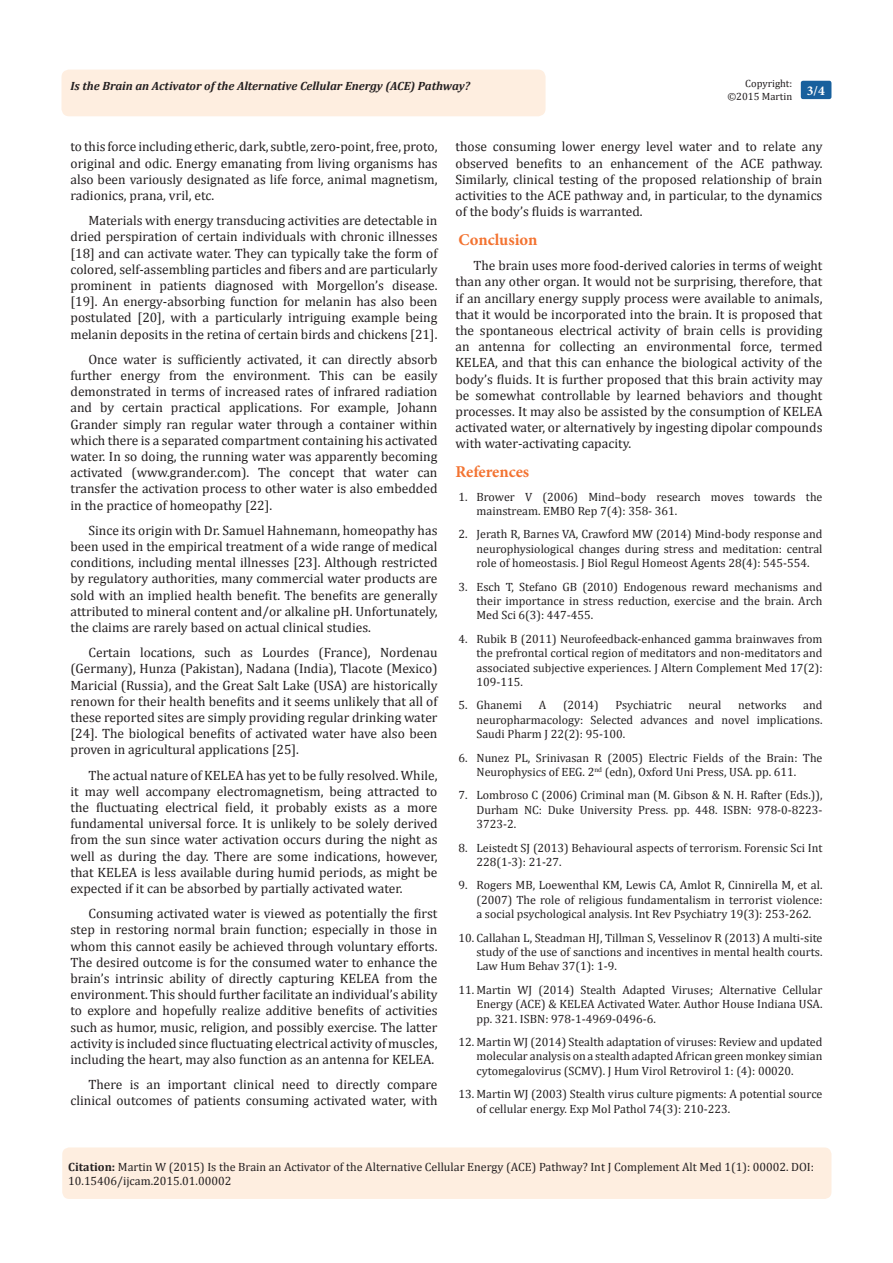
<style>
.page{position:relative;width:893px;height:1263px;background:#fff}
.page>*{position:absolute;margin:0;border:0;box-sizing:border-box;transform-origin:0 0}
.t1{font:700 16.5px "Minion Pro";letter-spacing:-.005em;color:#f37331}
.t2{font:13.5px/16.2px "Cambria";color:#231f20;text-align:justify}
.t3{font:700 13.5px "Minion Pro";color:#fff}
.t4{font:12px/14.4px "Cambria";color:#231f20;text-align:justify}
.t5{font:italic 700 12px "Cambria";color:#231f20}
.t6{font:10.5px "Cambria";color:#231f20}
.s1{font-weight:700}
</style>
<div class="page">
<div style="left:62px;top:70px;width:484px;height:46px;background:#feeee0;border-radius:8px"></div>
<div style="left:62px;top:1147px;width:769px;height:52px;background:#feeee0;border-radius:7px"></div>
<div style="left:801px;top:81px;width:30px;height:18px;background:#18609d;border-radius:2px"></div>
<p class="t5" style="left:70px;top:78px;width:401px">Is the Brain an Activator of the Alternative Cellular Energy (ACE) Pathway?</p>
<p class="t6" style="left:745px;top:78px;width:48px">Copyright:</p>
<p class="t6" style="left:727px;top:90px;width:66px">©2015 Martin</p>
<p class="t3" style="left:807px;top:81px;width:19px">3/4</p>
<p class="t2" style="left:70px;top:139px;width:368px">to this force including etheric, dark, subtle, zero-point, free, proto, original and odic. Energy emanating from living organisms has also been variously designated as life force, animal magnetism, radionics, prana, vril, etc.</p>
<p class="t2" style="left:70px;top:212px;width:368px;text-indent:18px">Materials with energy transducing activities are detectable in dried perspiration of certain individuals with chronic illnesses [18] and can activate water. They can typically take the form of colored, self-assembling particles and fibers and are particularly prominent in patients diagnosed with Morgellon’s disease. [19]. An energy-absorbing function for melanin has also been postulated [20], with a particularly intriguing example being melanin deposits in the retina of certain birds and chickens [21].</p>
<p class="t2" style="left:70px;top:351px;width:368px;text-indent:18px">Once water is sufficiently activated, it can directly absorb further energy from the environment. This can be easily demonstrated in terms of increased rates of infrared radiation and by certain practical applications. For example, Johann Grander simply ran regular water through a container within which there is a separated compartment containing his activated water. In so doing, the running water was apparently becoming activated (www.grander.com). The concept that water can transfer the activation process to other water is also embedded in the practice of homeopathy [22].</p>
<p class="t2" style="left:70px;top:522px;width:368px;text-indent:18px">Since its origin with Dr. Samuel Hahnemann, homeopathy has been used in the empirical treatment of a wide range of medical conditions, including mental illnesses [23]. Although restricted by regulatory authorities, many commercial water products are sold with an implied health benefit. The benefits are generally attributed to mineral content and/or alkaline pH. Unfortunately, the claims are rarely based on actual clinical studies.</p>
<p class="t2" style="left:70px;top:644px;width:368px;text-indent:18px">Certain locations, such as Lourdes (France), Nordenau (Germany), Hunza (Pakistan), Nadana (India), Tlacote (Mexico)<br>Maricial (Russia), and the Great Salt Lake (USA) are historically renown for their health benefits and it seems unlikely that all of these reported sites are simply providing regular drinking water [24]. The biological benefits of activated water have also been proven in agricultural applications [25].</p>
<p class="t2" style="left:70px;top:767px;width:368px;text-indent:18px">The actual nature of KELEA has yet to be fully resolved. While, it may well accompany electromagnetism, being attracted to the fluctuating electrical field, it probably exists as a more fundamental universal force. It is unlikely to be solely derived from the sun since water activation occurs during the night as well as during the day. There are some indications, however, that KELEA is less available during humid periods, as might be expected if it can be absorbed by partially activated water.</p>
<p class="t2" style="left:70px;top:905px;width:368px;text-indent:18px">Consuming activated water is viewed as potentially the first step in restoring normal brain function; especially in those in whom this cannot easily be achieved through voluntary efforts.<br>The desired outcome is for the consumed water to enhance the brain’s intrinsic ability of directly capturing KELEA from the environment. This should further facilitate an individual’s ability to explore and hopefully realize additive benefits of activities such as humor, music, religion, and possibly exercise. The latter activity is included since fluctuating electrical activity of muscles, including the heart, may also function as an antenna for KELEA.</p>
<p class="t2" style="left:70px;top:1076px;width:368px;text-align:right">There is an important clinical need to directly compare clinical outcomes of patients consuming activated water, with</p>
<p class="t2" style="left:455px;top:139px;width:368px">those consuming lower energy level water and to relate any observed benefits to an enhancement of the ACE pathway.<br>Similarly, clinical testing of the proposed relationship of brain activities to the ACE pathway and, in particular, to the dynamics of the body’s fluids is warranted.</p>
<p class="t1" style="left:458px;top:228px;width:81px">Conclusion</p>
<p class="t2" style="left:455px;top:257px;width:368px;text-indent:18px">The brain uses more food-derived calories in terms of weight than any other organ. It would not be surprising, therefore, that if an ancillary energy supply process were available to animals, that it would be incorporated into the brain. It is proposed that the spontaneous electrical activity of brain cells is providing an antenna for collecting an environmental force, termed KELEA, and that this can enhance the biological activity of the body’s fluids. It is further proposed that this brain activity may be somewhat controllable by learned behaviors and thought processes. It may also be assisted by the consumption of KELEA activated water, or alternatively by ingesting dipolar compounds with water-activating capacity.</p>
<p class="t1" style="left:455px;top:460px;width:75px">References</p>
<p class="t4" style="left:476px;top:489px;width:347px;text-indent:-18px">1. Brower V (2006) Mind–body research moves towards the mainstream. EMBO Rep 7(4): 358- 361.</p>
<p class="t4" style="left:476px;top:527px;width:347px;text-indent:-18px">2. Jerath R, Barnes VA, Crawford MW (2014) Mind-body response and neurophysiological changes during stress and meditation: central role of homeostasis. J Biol Regul Homeost Agents 28(4): 545-554.</p>
<p class="t4" style="left:476px;top:579px;width:347px;text-indent:-18px">3. Esch T, Stefano GB (2010) Endogenous reward mechanisms and their importance in stress reduction, exercise and the brain. Arch Med Sci 6(3): 447-455.</p>
<p class="t4" style="left:476px;top:631px;width:347px;text-indent:-18px">4. Rubik B (2011) Neurofeedback-enhanced gamma brainwaves from the prefrontal cortical region of meditators and non-meditators and associated subjective experiences. J Altern Complement Med 17(2):<br>109-115.</p>
<p class="t4" style="left:458px;top:698px;width:65px">5. Ghanemi</p>
<p class="t4" style="left:539px;top:698px;width:9px">A</p>
<p class="t4" style="left:563px;top:698px;width:37px">(2014)</p>
<p class="t4" style="left:615px;top:698px;width:58px">Psychiatric</p>
<p class="t4" style="left:688px;top:698px;width:35px">neural</p>
<p class="t4" style="left:738px;top:698px;width:50px">networks</p>
<p class="t4" style="left:476px;top:698px;width:347px;text-indent:327px">and neuropharmacology: Selected advances and novel implications.<br>Saudi Pharm J 22(2): 95-100.</p>
<p class="t4" style="left:476px;top:750px;width:347px;text-indent:-18px">6. Nunez PL, Srinivasan R (2005) Electric Fields of the Brain: The<br>Neurophysics of EEG. 2<sup>nd</sup> (edn), Oxford Uni Press, USA. pp. 611.</p>
<p class="t4" style="left:476px;top:788px;width:347px;text-indent:-18px">7. Lombroso C (2006) Criminal man (M. Gibson &amp; N. H. Rafter (Eds.)), Durham NC: Duke University Press. pp. 448. ISBN: 978-0-8223- 3723-2.</p>
<p class="t4" style="left:476px;top:840px;width:347px;text-indent:-18px">8. Leistedt SJ (2013) Behavioural aspects of terrorism. Forensic Sci Int<br>228(1-3): 21-27.</p>
<p class="t4" style="left:476px;top:878px;width:347px;text-indent:-18px">9. Rogers MB, Loewenthal KM, Lewis CA, Amlot R, Cinnirella M, et al. (2007) The role of religious fundamentalism in terrorist violence: a social psychological analysis. Int Rev Psychiatry 19(3): 253-262.</p>
<p class="t4" style="left:476px;top:930px;width:347px;text-indent:-18px">10. Callahan L, Steadman HJ, Tillman S, Vesselinov R (2013) A multi-site study of the use of sanctions and incentives in mental health courts.<br>Law Hum Behav 37(1): 1-9.</p>
<p class="t4" style="left:476px;top:982px;width:347px;text-indent:-18px">11. Martin WJ (2014) Stealth Adapted Viruses; Alternative Cellular Energy (ACE) &amp; KELEA Activated Water. Author House Indiana USA. pp. 321. ISBN: 978-1-4969-0496-6.</p>
<p class="t4" style="left:476px;top:1035px;width:347px;text-indent:-18px">12. Martin WJ (2014) Stealth adaptation of viruses: Review and updated molecular analysis on a stealth adapted African green monkey simian cytomegalovirus (SCMV). J Hum Virol Retrovirol 1: (4): 00020.</p>
<p class="t4" style="left:476px;top:1087px;width:347px;text-indent:-18px">13. Martin WJ (2003) Stealth virus culture pigments: A potential source of cellular energy. Exp Mol Pathol 74(3): 210-223.</p>
<p class="t4" style="left:68px;top:1159px;width:747px"><span class="s1">Citation:</span> Martin W (2015) Is the Brain an Activator of the Alternative Cellular Energy (ACE) Pathway? Int J Complement Alt Med 1(1): 00002. DOI:<br>10.15406/ijcam.2015.01.00002</p>
</div>
